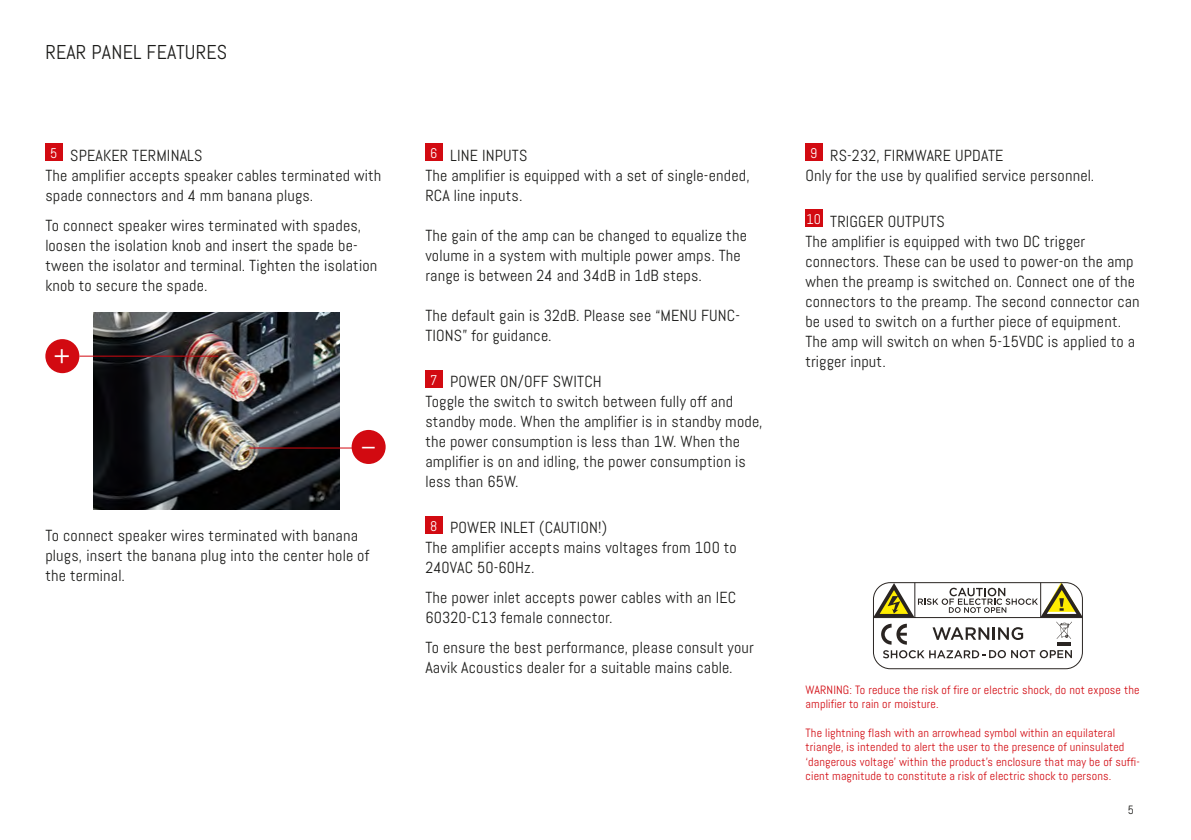
<style>
.page{position:relative;width:1191px;height:840px;background:#fff}
.page>*{position:absolute;margin:0;border:0;box-sizing:border-box;transform-origin:0 0}
.t1{font:28px "Abel Pro";color:#fff}
.t2{font:20px "Abel Pro";letter-spacing:.01em;color:#1d1d1b}
.t3{font:16px/20px "Abel Pro";letter-spacing:.01em;color:#1d1d1b}
.t4{font:12px/14.4px "Abel Pro";letter-spacing:.01em;color:#d20a11}
.t5{font:12px "Abel Pro";color:#1d1d1b}
</style>
<div class="page">
<div style="left:45px;top:144px;width:17px;height:17px;background:#d20a11"></div>
<div style="left:425px;top:144px;width:17px;height:17px;background:#d20a11"></div>
<div style="left:425px;top:370px;width:17px;height:17px;background:#d20a11"></div>
<div style="left:425px;top:516px;width:17px;height:17px;background:#d20a11"></div>
<div style="left:805px;top:144px;width:17px;height:17px;background:#d20a11"></div>
<div style="left:805px;top:210px;width:17px;height:17px;background:#d20a11"></div>
<div style="left:873px;top:582px;width:209px;height:86px;border:1px solid #2a2522;border-radius:17px"></div>
<svg style="left:873px;top:582px;width:210px;height:76px"></svg>
<img style="left:94px;top:312px;width:245px;height:197px">
<div style="left:45px;top:339px;width:34px;height:34px;background:#d20a11;border-radius:50%"></div>
<div style="left:351px;top:429px;width:35px;height:34px;background:#d20a11;border-radius:50%"></div>
<hr style="left:79px;top:355px;width:139px;height:1px;background:#d20a11">
<hr style="left:249px;top:447px;width:105px;height:1px;background:#d20a11">
<p class="t2" style="left:45px;top:40px;width:183px">REAR PANEL FEATURES</p>
<p class="t3" style="left:45px;top:145px;width:338px;text-indent:5px"><sup>5</sup> SPEAKER TERMINALS<br>The amplifier accepts speaker cables terminated with spade connectors and 4 mm banana plugs.</p>
<p class="t3" style="left:45px;top:215px;width:333px">To connect speaker wires terminated with spades, loosen the isolation knob and insert the spade be&shy;tween the isolator and terminal. Tighten the isolation knob to secure the spade.</p>
<h1 class="t1" style="left:54px;top:338px;width:18px">+</h1>
<h1 class="t1" style="left:361px;top:429px;width:17px">–</h1>
<p class="t3" style="left:45px;top:525px;width:325px">To connect speaker wires terminated with banana plugs, insert the banana plug into the center hole of the terminal.</p>
<p class="t3" style="left:425px;top:145px;width:326px;text-indent:5px"><sup>6</sup> LINE INPUTS<br>The amplifier is equipped with a set of single-ended,<br>RCA line inputs.</p>
<p class="t3" style="left:425px;top:225px;width:323px">The gain of the amp can be changed to equalize the volume in a system with multiple power amps. The range is between 24 and 34dB in 1dB steps.</p>
<p class="t3" style="left:425px;top:305px;width:316px">The default gain is 32dB. Please see “MENU FUNC-<br>TIONS” for guidance.</p>
<p class="t3" style="left:425px;top:371px;width:339px;text-indent:5px"><sup>7</sup> POWER ON/OFF SWITCH<br>Toggle the switch to switch between fully off and standby mode. When the amplifier is in standby mode, the power consumption is less than 1W. When the amplifier is on and idling, the power consumption is less than 65W.</p>
<p class="t3" style="left:425px;top:517px;width:313px;text-indent:5px"><sup>8</sup> POWER INLET (CAUTION!)<br>The amplifier accepts mains voltages from 100 to<br>240VAC 50-60Hz.</p>
<p class="t3" style="left:425px;top:587px;width:312px">The power inlet accepts power cables with an IEC<br>60320-C13 female connector.</p>
<p class="t3" style="left:425px;top:637px;width:330px">To ensure the best performance, please consult your<br>Aavik Acoustics dealer for a suitable mains cable.</p>
<p class="t3" style="left:805px;top:145px;width:290px;text-indent:5px"><sup>9</sup> RS-232, FIRMWARE UPDATE<br>Only for the use by qualified service personnel.</p>
<p class="t3" style="left:805px;top:211px;width:336px"><sup>10</sup> TRIGGER OUTPUTS<br>The amplifier is equipped with two DC trigger connectors. These can be used to power-on the amp when the preamp is switched on. Connect one of the connectors to the preamp. The second connector can be used to switch on a further piece of equipment.<br>The amp will switch on when 5-15VDC is applied to a trigger input.</p>
<p class="t4" style="left:805px;top:682px;width:335px">WARNING: To reduce the risk of fire or electric shock, do not expose the amplifier to rain or moisture.</p>
<p class="t4" style="left:805px;top:725px;width:336px">The lightning flash with an arrowhead symbol within an equilateral triangle, is intended to alert the user to the presence of uninsulated ‘dangerous voltage’ within the product’s enclosure that may be of suffi&shy;cient magnitude to constitute a risk of electric shock to persons.</p>
<p class="t5" style="left:1127px;top:801px;width:8px">5</p>
</div>
